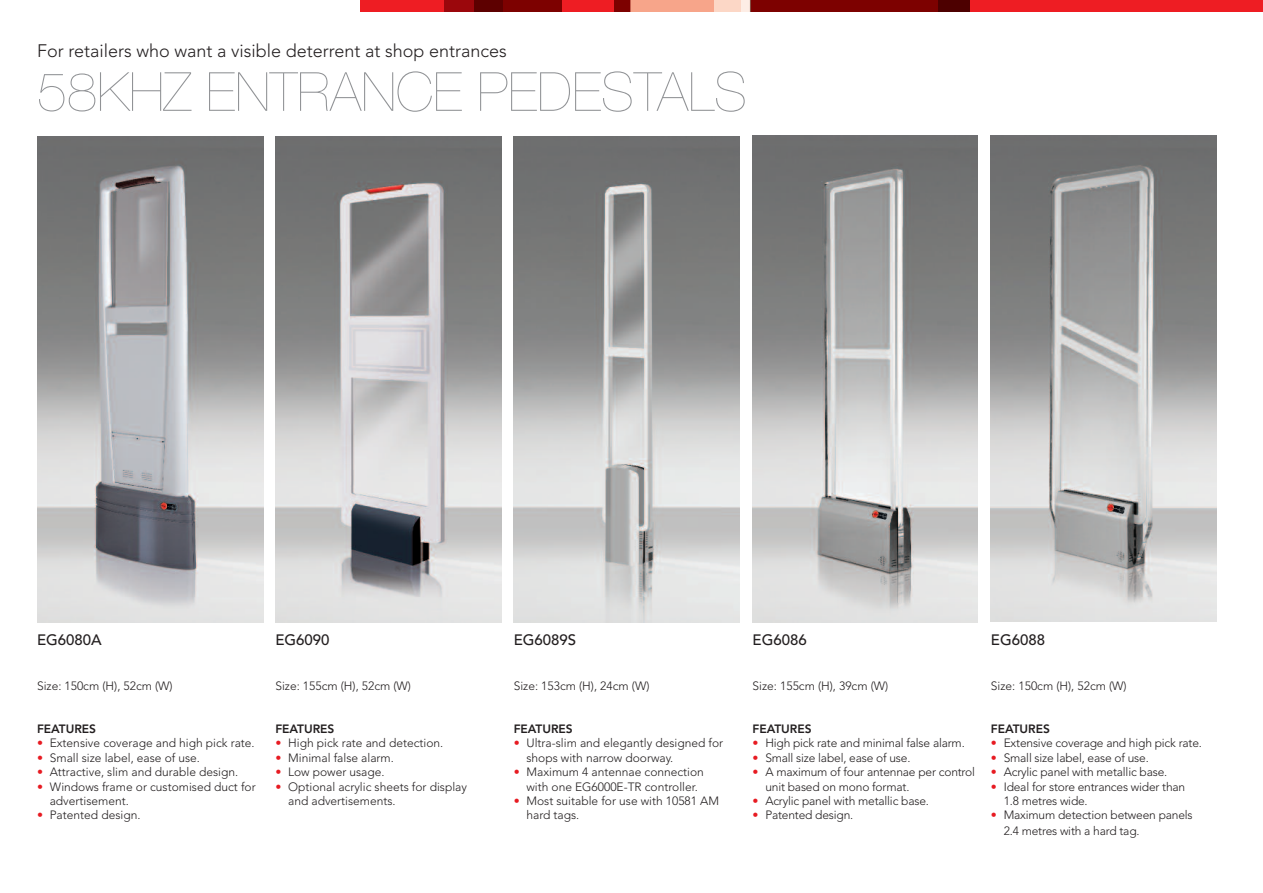
<style>
.page{position:relative;width:1263px;height:893px;background:#fff}
.page>*{position:absolute;margin:0;border:0;box-sizing:border-box;transform-origin:0 0}
.t1{font:200 54px "Helvetica Neue LT Std";color:#919396}
.t2{font:300 18px "Avenir LT Std";color:#231f20}
.t3{font:500 15px "Avenir LT Std";color:#231f20}
.t4{font:300 12px/14.4px "Avenir LT Std";color:#231f20}
.t5{font:800 12px "Avenir LT Std";color:#231f20}
.s1{color:#e71b22}
</style>
<div class="page">
<img style="left:37px;top:136px;width:226px;height:487px">
<div style="left:360px;top:0;width:903px;height:12px;background:#ee1d23"></div>
<div style="left:444px;top:0;width:30px;height:12px;background:#9b070c"></div>
<div style="left:503px;top:0;width:58px;height:12px;background:#7d0100"></div>
<div style="left:474px;top:0;width:29px;height:12px;background:#5d0000"></div>
<div style="left:614px;top:0;width:16px;height:12px;background:#7d0100"></div>
<svg style="left:630px;top:0;width:84px;height:12px"></svg>
<div style="left:714px;top:0;width:27px;height:12px;background:#fcd7c6"></div>
<div style="left:741px;top:0;width:9px;height:12px;background:#fdede5"></div>
<div style="left:750px;top:0;width:188px;height:12px;background:#7d0100"></div>
<div style="left:938px;top:0;width:31px;height:12px;background:#4d0000"></div>
<img style="left:991px;top:136px;width:225px;height:486px">
<img style="left:753px;top:136px;width:225px;height:486px">
<img style="left:275px;top:136px;width:227px;height:487px">
<img style="left:514px;top:136px;width:226px;height:487px">
<h2 class="t2" style="left:37px;top:43px;width:471px">For retailers who want a visible deterrent at shop entrances</h2>
<h1 class="t1" style="left:37px;top:72px;width:712px">58KHZ ENTRANCE PEDESTALS</h1>
<p class="t3" style="left:37px;top:634px;width:66px">EG6080A</p>
<p class="t4" style="left:37px;top:679px;width:137px">Size: 150cm (H), 52cm (W)</p>
<p class="t5" style="left:37px;top:724px;width:61px">FEATURES</p>
<p class="t4" style="left:37px;top:737px;width:219px"><span class="s1">•</span> Extensive coverage and high pick rate.</p>
<p class="t4" style="left:37px;top:751px;width:165px"><span class="s1">•</span> Small size label, ease of use.</p>
<p class="t4" style="left:37px;top:766px;width:203px"><span class="s1">•</span> Attractive, slim and durable design.</p>
<p class="t4" style="left:50px;top:780px;width:207px;text-indent:-13px"><span class="s1">•</span> Windows frame or customised duct for advertisement.</p>
<p class="t4" style="left:37px;top:809px;width:105px"><span class="s1">•</span> Patented design.</p>
<p class="t3" style="left:275px;top:634px;width:56px">EG6090</p>
<p class="t4" style="left:275px;top:679px;width:137px">Size: 155cm (H), 52cm (W)</p>
<p class="t5" style="left:275px;top:724px;width:61px">FEATURES</p>
<p class="t4" style="left:275px;top:737px;width:169px"><span class="s1">•</span> High pick rate and detection.</p>
<p class="t4" style="left:275px;top:751px;width:120px"><span class="s1">•</span> Minimal false alarm.</p>
<p class="t4" style="left:275px;top:766px;width:111px"><span class="s1">•</span> Low power usage.</p>
<p class="t4" style="left:288px;top:780px;width:180px;text-indent:-13px"><span class="s1">•</span> Optional acrylic sheets for display and advertisements.</p>
<p class="t3" style="left:514px;top:634px;width:64px">EG6089S</p>
<p class="t4" style="left:514px;top:679px;width:137px">Size: 153cm (H), 24cm (W)</p>
<p class="t5" style="left:514px;top:724px;width:61px">FEATURES</p>
<p class="t4" style="left:526px;top:737px;width:198px;text-indent:-13px"><span class="s1">•</span> Ultra-slim and elegantly designed for shops with narrow doorway.</p>
<p class="t4" style="left:514px;top:766px;width:192px;text-align:center"><span class="s1">•</span> Maximum 4 antennae connection with one EG6000E-TR controller.</p>
<p class="t4" style="left:526px;top:795px;width:194px;text-indent:-13px"><span class="s1">•</span> Most suitable for use with 10581 AM hard tags.</p>
<p class="t3" style="left:753px;top:634px;width:56px">EG6086</p>
<p class="t4" style="left:753px;top:679px;width:137px">Size: 155cm (H), 39cm (W)</p>
<p class="t5" style="left:753px;top:724px;width:61px">FEATURES</p>
<p class="t4" style="left:753px;top:737px;width:214px"><span class="s1">•</span> High pick rate and minimal false alarm.</p>
<p class="t4" style="left:753px;top:751px;width:159px"><span class="s1">•</span> Small size label, ease of use.</p>
<p class="t4" style="left:765px;top:766px;width:211px;text-indent:-13px"><span class="s1">•</span> A maximum of four antennae per control unit based on mono format.</p>
<p class="t4" style="left:753px;top:795px;width:178px"><span class="s1">•</span> Acrylic panel with metallic base.</p>
<p class="t4" style="left:753px;top:809px;width:102px"><span class="s1">•</span> Patented design.</p>
<p class="t3" style="left:991px;top:634px;width:56px">EG6088</p>
<p class="t4" style="left:991px;top:679px;width:137px">Size: 150cm (H), 52cm (W)</p>
<p class="t5" style="left:991px;top:724px;width:61px">FEATURES</p>
<p class="t4" style="left:991px;top:737px;width:213px"><span class="s1">•</span> Extensive coverage and high pick rate.</p>
<p class="t4" style="left:991px;top:751px;width:159px"><span class="s1">•</span> Small size label, ease of use.</p>
<p class="t4" style="left:991px;top:766px;width:178px"><span class="s1">•</span> Acrylic panel with metallic base.</p>
<p class="t4" style="left:1004px;top:780px;width:183px;text-indent:-13px"><span class="s1">•</span> Ideal for store entrances wider than<br>1.8 metres wide.</p>
<p class="t4" style="left:1004px;top:808px;width:190px;line-height:15.6px;text-indent:-13px"><span class="s1">•</span> Maximum detection between panels<br>2.4 metres with a hard tag.</p>
</div>
